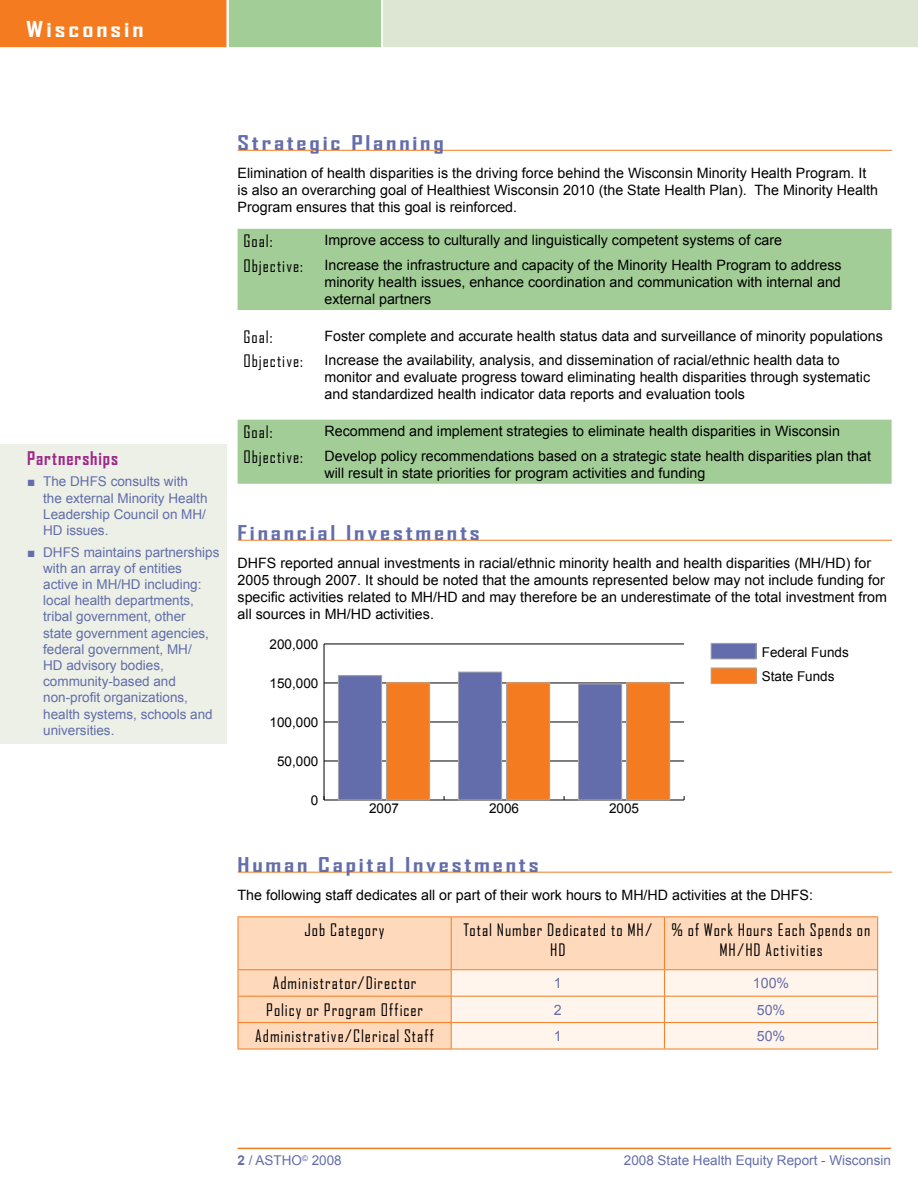
<style>
.page{position:relative;width:918px;height:1188px;background:#fff}
.page>*{position:absolute;margin:0;border:0;box-sizing:border-box;transform-origin:0 0}
.t1{font:700 21px "Agency FB";letter-spacing:.11em;color:#fff;scale:1.3 1}
.t2{font:700 19.5px "Agency FB";letter-spacing:.11em;color:#636dab;scale:1.3 1}
.t3{font:700 18px "Agency FB";letter-spacing:.05em;color:#9e2989}
.t4{font:16.5px/19.8px "Agency FB";letter-spacing:.055em;color:#000;text-align:center}
.t5{font:14.25px/17.1px "Arial";color:#000}
.t6{font:14.25px "Arial";color:#636dab}
.t7{font:13.5px/16.2px "Arial";color:#636dab}
.t8{font:13.5px "Arial";color:#000}
.s1{font-weight:700}
</style>
<div class="page">
<svg style="left:0;top:0;width:918px;height:48px;background:#d9c89e"></svg>
<hr style="left:238px;top:1148px;width:653px;height:1px;background:#f47b20">
<div style="left:0;top:444px;width:227px;height:300px;background:#ecf0e6"></div>
<hr style="left:238px;top:150px;width:654px;height:1px;background:#f47b20">
<hr style="left:238px;top:540px;width:654px;height:1px;background:#f47b20">
<hr style="left:238px;top:872px;width:654px;height:1px;background:#f47b20">
<svg style="left:238px;top:229px;width:654px;height:255px;fill:#a2cd96"></svg>
<div style="left:711px;top:643px;width:45px;height:16px;background:#636dab"></div>
<div style="left:711px;top:643px;width:46px;height:16px;border:1px solid #a7a9ac"></div>
<div style="left:338px;top:676px;width:44px;height:124px;background:#636dab"></div>
<div style="left:338px;top:675px;width:44px;height:125px;border:1px solid #a7a9ac"></div>
<div style="left:458px;top:672px;width:44px;height:128px;background:#636dab"></div>
<div style="left:458px;top:672px;width:44px;height:128px;border:1px solid #a7a9ac"></div>
<div style="left:578px;top:684px;width:44px;height:116px;background:#636dab"></div>
<div style="left:578px;top:684px;width:44px;height:116px;border:1px solid #a7a9ac"></div>
<div style="left:711px;top:668px;width:45px;height:16px;background:#f47b20"></div>
<div style="left:711px;top:668px;width:46px;height:16px;border:1px solid #a7a9ac"></div>
<div style="left:386px;top:683px;width:44px;height:117px;background:#f47b20"></div>
<div style="left:386px;top:683px;width:44px;height:117px;border:1px solid #a7a9ac"></div>
<div style="left:506px;top:683px;width:44px;height:117px;background:#f47b20"></div>
<div style="left:506px;top:683px;width:44px;height:117px;border:1px solid #a7a9ac"></div>
<div style="left:627px;top:683px;width:43px;height:117px;background:#f47b20"></div>
<div style="left:626px;top:683px;width:44px;height:117px;border:1px solid #a7a9ac"></div>
<div style="left:239px;top:917px;width:638px;height:132px;background:#fed9bc"></div>
<hr style="left:238px;top:916px;width:213px;height:1px;background:#f47b20">
<hr style="left:238px;top:917px;width:1px;height:52px;background:#f47b20">
<hr style="left:451px;top:916px;width:213px;height:1px;background:#f47b20">
<hr style="left:451px;top:917px;width:1px;height:52px;background:#f47b20">
<hr style="left:664px;top:916px;width:214px;height:1px;background:#f47b20">
<hr style="left:664px;top:917px;width:1px;height:52px;background:#f47b20">
<hr style="left:877px;top:917px;width:1px;height:52px;background:#f47b20">
<hr style="left:238px;top:969px;width:213px;height:1px;background:#f47b20">
<hr style="left:451px;top:969px;width:213px;height:1px;background:#f47b20">
<hr style="left:664px;top:969px;width:214px;height:1px;background:#f47b20">
<hr style="left:238px;top:996px;width:213px;height:1px;background:#f47b20">
<hr style="left:238px;top:1022px;width:213px;height:1px;background:#f47b20">
<svg style="left:238px;top:970px;width:1px;height:79px"></svg>
<svg style="left:451px;top:970px;width:427px;height:79px;background:#fef0e4"></svg>
<hr style="left:238px;top:1049px;width:213px;height:1px;background:#f47b20">
<hr style="left:451px;top:1049px;width:213px;height:1px;background:#f47b20">
<hr style="left:664px;top:1049px;width:214px;height:1px;background:#f47b20">
<h1 class="t1" style="left:26px;top:16px;width:92px">Wisconsin</h1>
<p class="t3" style="left:27px;top:447px;width:93px">Partnerships</p>
<p class="t7" style="left:43px;top:474px;width:166px;text-indent:-16px">■ The DHFS consults with the external Minority Health<br>Leadership Council on MH/<br>HD issues.</p>
<p class="t7" style="left:43px;top:544px;width:178px;text-indent:-16px">■ DHFS maintains partnerships with an array of entities active in MH/HD including: local health departments, tribal government, other<br>state government agencies, federal government, MH/<br>HD advisory bodies, community-based and non-profit organizations, health systems, schools and universities.</p>
<h2 class="t2" style="left:238px;top:130px;width:160px">Strategic Planning</h2>
<p class="t5" style="left:238px;top:164px;width:642px">Elimination of health disparities is the driving force behind the Wisconsin Minority Health Program. It is also an overarching goal of Healthiest Wisconsin 2010 (the State Health Plan). The Minority Health<br>Program ensures that this goal is reinforced.</p>
<p class="t4" style="left:244px;top:231px;width:30px">Goal:</p>
<p class="t5" style="left:324px;top:232px;width:459px">Improve access to culturally and linguistically competent systems of care</p>
<p class="t4" style="left:244px;top:256px;width:61px">Objective:</p>
<p class="t5" style="left:324px;top:256px;width:519px;text-align:justify">Increase the infrastructure and capacity of the Minority Health Program to address minority health issues, enhance coordination and communication with internal and external partners</p>
<p class="t4" style="left:244px;top:326px;width:30px">Goal:</p>
<p class="t5" style="left:324px;top:327px;width:560px">Foster complete and accurate health status data and surveillance of minority populations</p>
<p class="t4" style="left:244px;top:351px;width:61px">Objective:</p>
<p class="t5" style="left:324px;top:352px;width:547px">Increase the availability, analysis, and dissemination of racial/ethnic health data to monitor and evaluate progress toward eliminating health disparities through systematic and standardized health indicator data reports and evaluation tools</p>
<p class="t4" style="left:244px;top:422px;width:30px">Goal:</p>
<p class="t5" style="left:324px;top:423px;width:517px">Recommend and implement strategies to eliminate health disparities in Wisconsin</p>
<p class="t4" style="left:244px;top:447px;width:61px">Objective:</p>
<p class="t5" style="left:324px;top:447px;width:548px">Develop policy recommendations based on a strategic state health disparities plan that will result in state priorities for program activities and funding</p>
<h2 class="t2" style="left:238px;top:520px;width:188px">Financial Investments</h2>
<p class="t5" style="left:238px;top:554px;width:651px">DHFS reported annual investments in racial/ethnic minority health and health disparities (MH/HD) for 2005 through 2007. It should be noted that the amounts represented below may not include funding for specific activities related to MH/HD and may therefore be an underestimate of the total investment from all sources in MH/HD activities.</p>
<p class="t8" style="left:270px;top:636px;width:50px">200,000</p>
<p class="t8" style="left:270px;top:675px;width:50px">150,000</p>
<p class="t8" style="left:270px;top:714px;width:50px">100,000</p>
<p class="t8" style="left:277px;top:753px;width:43px">50,000</p>
<p class="t8" style="left:311px;top:792px;width:9px">0</p>
<p class="t8" style="left:369px;top:800px;width:32px">2007</p>
<p class="t8" style="left:489px;top:800px;width:32px">2006</p>
<p class="t8" style="left:609px;top:800px;width:32px">2005</p>
<p class="t8" style="left:762px;top:643px;width:89px">Federal Funds</p>
<p class="t8" style="left:762px;top:668px;width:74px">State Funds</p>
<h2 class="t2" style="left:238px;top:852px;width:233px">Human Capital Investments</h2>
<p class="t5" style="left:238px;top:886px;width:577px">The following staff dedicates all or part of their work hours to MH/HD activities at the DHFS:</p>
<p class="t4" style="left:305px;top:920px;width:82px">Job Category</p>
<p class="t4" style="left:463px;top:920px;width:190px">Total Number Dedicated to MH/<br>HD</p>
<p class="t4" style="left:672px;top:920px;width:200px">% of Work Hours Each Spends on<br>MH/HD Activities</p>
<p class="t4" style="left:273px;top:973px;width:145px">Administrator/Director</p>
<p class="t6" style="left:554px;top:974px;width:9px">1</p>
<p class="t6" style="left:753px;top:974px;width:38px">100%</p>
<p class="t4" style="left:266px;top:999px;width:158px">Policy or Program Officer</p>
<p class="t6" style="left:554px;top:1000px;width:9px">2</p>
<p class="t6" style="left:757px;top:1000px;width:30px">50%</p>
<p class="t4" style="left:255px;top:1026px;width:180px">Administrative/Clerical Staff</p>
<p class="t6" style="left:554px;top:1027px;width:9px">1</p>
<p class="t6" style="left:757px;top:1027px;width:30px">50%</p>
<p class="t7" style="left:238px;top:1153px;width:106px"><span class="s1">2</span> / ASTHO<sup>©</sup> 2008</p>
<p class="t7" style="left:624px;top:1153px;width:269px">2008 State Health Equity Report - Wisconsin</p>
</div>
